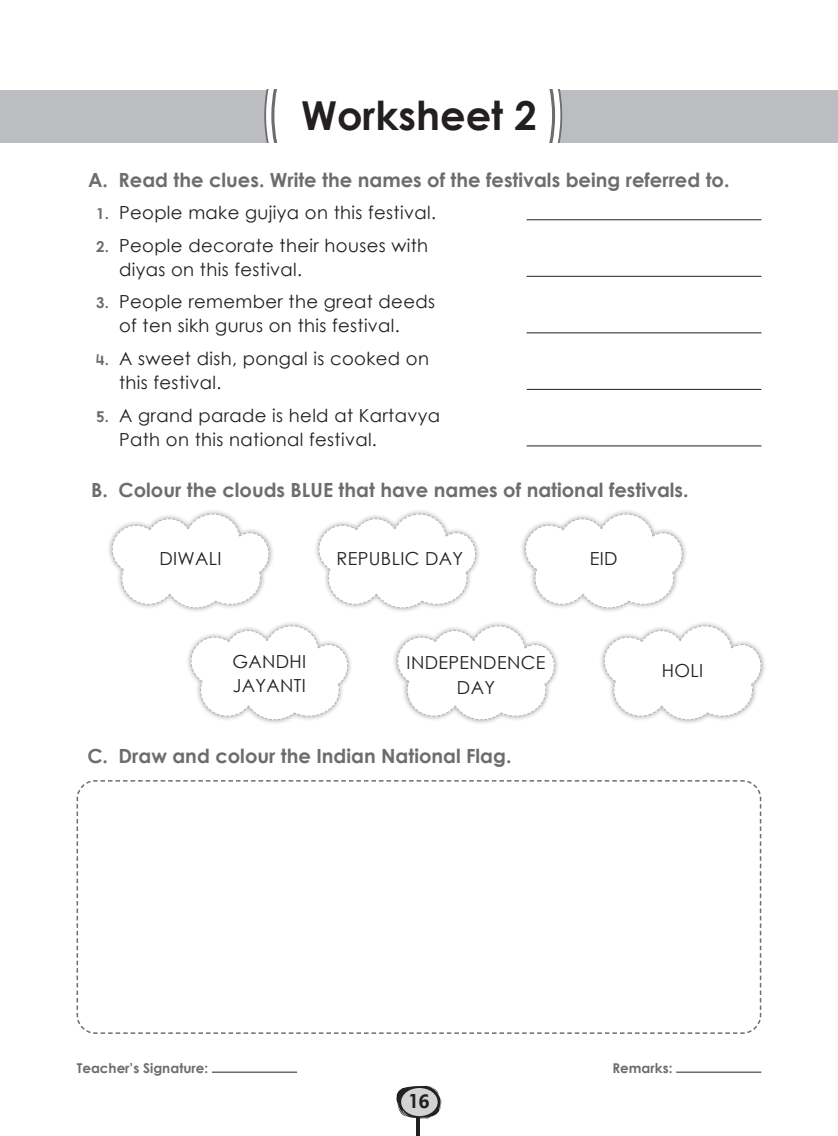
<style>
.page{position:relative;width:838px;height:1136px;background:#fff}
.page>*{position:absolute;margin:0;border:0;box-sizing:border-box;transform-origin:0 0}
.Rubric{font:39.9px "Century Gothic Bold New";color:#231f20}
.Rubric-2{font:19.5px "Century Gothic Bold New";color:#6c6d70}
.t1{font:19.5px "Century Gothic Bold New";color:#231f20}
.Sub_rubric{font:18px/24px "Century Gothic Regular New";letter-spacing:.02em;color:#231f20}
.t2{font:13.5px "Century Gothic Bold New";color:#6c6d70}
.s1{font-family:"Century Gothic Bold New";font-size:15px;color:#6c6d70}
</style>
<div class="page">
<hr style="left:416px;top:1113px;width:4px;height:22px;background:#231f20">
<svg style="left:396px;top:1085px;width:46px;height:33px"></svg>
<div style="left:401px;top:1087px;width:36px;height:28px;background:#d1d2d4;border-radius:50%"></div>
<hr style="left:212px;top:1071px;width:85px;height:1px;background:#231f20">
<hr style="left:676px;top:1071px;width:85px;height:1px;background:#231f20">
<hr style="left:526px;top:219px;width:235px;height:1px;background:#231f20">
<hr style="left:526px;top:276px;width:235px;height:1px;background:#231f20">
<hr style="left:526px;top:332px;width:235px;height:1px;background:#231f20">
<hr style="left:526px;top:389px;width:235px;height:1px;background:#231f20">
<hr style="left:526px;top:445px;width:235px;height:1px;background:#231f20">
<div style="left:106px;top:508px;width:168px;height:105px;background:#231f20;opacity:.4"></div>
<svg style="left:111px;top:513px;width:159px;height:95px"></svg>
<div style="left:313px;top:508px;width:168px;height:105px;background:#231f20;opacity:.4"></div>
<svg style="left:318px;top:513px;width:158px;height:95px"></svg>
<div style="left:185px;top:620px;width:168px;height:105px;background:#231f20;opacity:.4"></div>
<svg style="left:190px;top:625px;width:159px;height:95px"></svg>
<div style="left:392px;top:620px;width:168px;height:105px;background:#231f20;opacity:.4"></div>
<svg style="left:397px;top:625px;width:158px;height:95px"></svg>
<div style="left:598px;top:620px;width:168px;height:105px;background:#231f20;opacity:.4"></div>
<svg style="left:603px;top:625px;width:159px;height:95px"></svg>
<div style="left:520px;top:508px;width:167px;height:105px;background:#231f20;opacity:.4"></div>
<svg style="left:524px;top:513px;width:159px;height:95px"></svg>
<svg style="left:76px;top:780px;width:686px;height:254px"></svg>
<div style="left:0;top:90px;width:838px;height:52px;background:#bcbdc0"></div>
<div style="left:264px;top:90px;width:298px;height:52px;background:#fff"></div>
<p class="Rubric" style="left:301px;top:85px;width:237px">Worksheet 2</p>
<p class="Rubric-2" style="left:88px;top:165px;width:643px">A. Read the clues. Write the names of the festivals being referred to.</p>
<p class="Sub_rubric" style="left:96px;top:200px;width:341px"><span class="s1">1.</span> People make gujiya on this festival.</p>
<p class="Sub_rubric" style="left:119px;top:233px;width:310px;text-indent:-23px"><span class="s1">2.</span> People decorate their houses with diyas on this festival.</p>
<p class="Sub_rubric" style="left:119px;top:289px;width:317px;text-indent:-23px"><span class="s1">3.</span> People remember the great deeds of ten sikh gurus on this festival.</p>
<p class="Sub_rubric" style="left:119px;top:346px;width:311px;text-indent:-23px"><span class="s1">4.</span> A sweet dish, pongal is cooked on this festival.</p>
<p class="Sub_rubric" style="left:119px;top:402px;width:322px;text-indent:-23px"><span class="s1">5.</span> A grand parade is held at Kartavya<br>Path on this national festival.</p>
<p class="Rubric-2" style="left:91px;top:474px;width:599px">B. Colour the clouds BLUE that have names of national festivals.</p>
<p class="Sub_rubric" style="left:159px;top:546px;width:64px">DIWALI</p>
<p class="Sub_rubric" style="left:336px;top:546px;width:128px">REPUBLIC DAY</p>
<p class="Sub_rubric" style="left:590px;top:546px;width:29px">EID</p>
<p class="Sub_rubric" style="left:232px;top:648px;width:75px">GANDHI<br>JAYANTI</p>
<p class="Sub_rubric" style="left:406px;top:650px;width:140px;text-align:center">INDEPENDENCE<br>DAY</p>
<p class="Sub_rubric" style="left:662px;top:658px;width:43px">HOLI</p>
<p class="Rubric-2" style="left:87px;top:741px;width:425px">C. Draw and colour the Indian National Flag.</p>
<p class="t2" style="left:77px;top:1057px;width:133px">Teacher’s Signature:</p>
<p class="t2" style="left:612px;top:1057px;width:61px">Remarks:</p>
<p class="t1" style="left:408px;top:1085px;width:23px">16</p>
</div>
